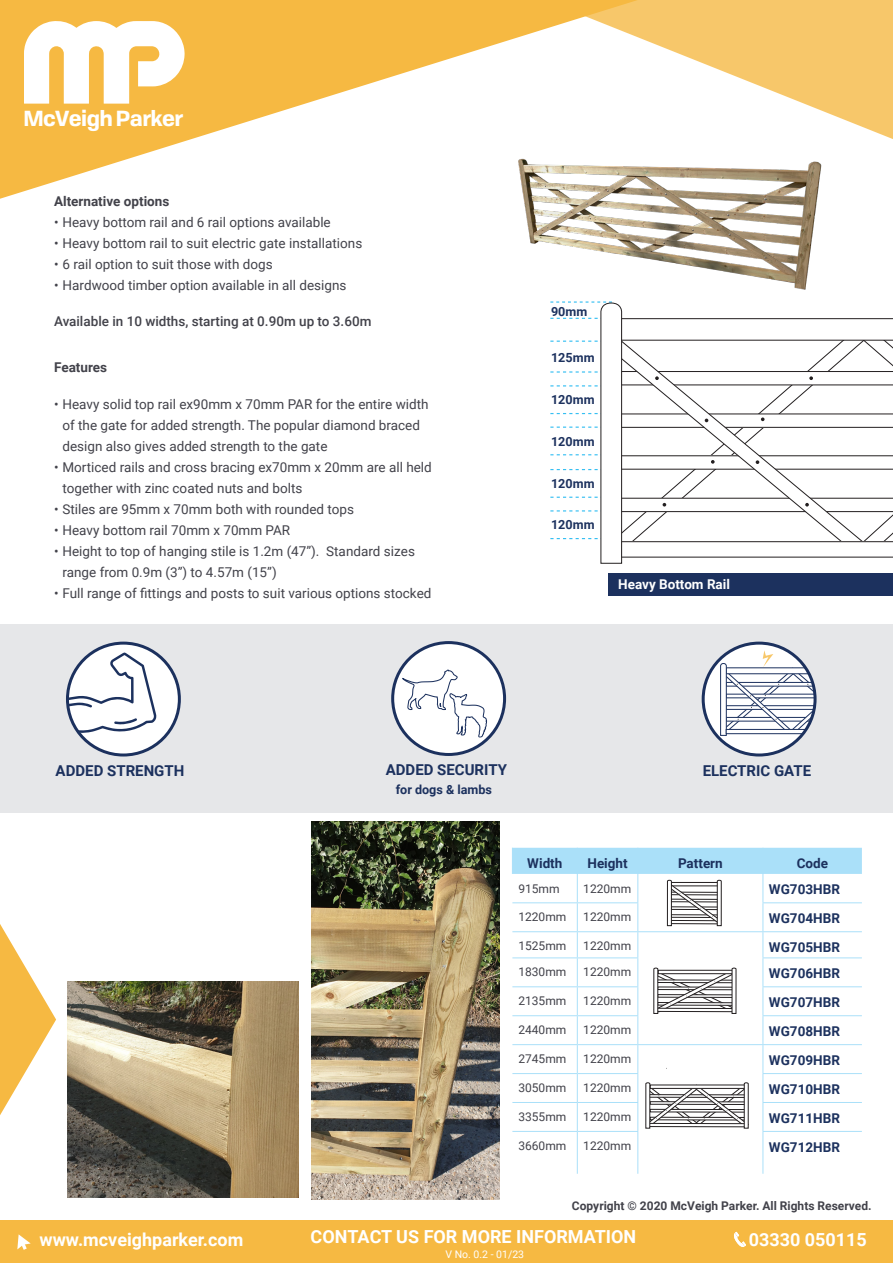
<style>
.page{position:relative;width:893px;height:1263px;background:#fff}
.page>*{position:absolute;margin:0;border:0;box-sizing:border-box;transform-origin:0 0}
.t1{font:700 21.15px "Tofino Pro Personal";letter-spacing:-.03em;color:#fff}
.t2{font:700 18px "Roboto";color:#fff}
.t3{font:700 15px "Roboto";color:#1c315e}
.t4{font:13.5px/21px "Roboto";color:#42424a}
.t5{font:700 13.5px "Roboto";color:#1c315e}
.t6{font:500 13.5px "Roboto";color:#42424a}
.t7{font:700 13.5px "Roboto";color:#42424a}
.t8{font:700 13.5px "Roboto";color:#fff}
.t9{font:700 12.6px "Roboto";color:#1c315e}
.t10{font:12px "Roboto";color:#42424a}
.t11{font:700 12px "Roboto";color:#42424a}
.t12{font:10.5px "Roboto";color:#fff}
</style>
<div class="page">
<div style="left:0;top:624px;width:893px;height:188px;background:#e6e7e9"></div>
<div style="left:393px;top:643px;width:112px;height:111px;background:#fff;border-radius:50%"></div>
<svg style="left:402px;top:669px;width:85px;height:69px"></svg>
<div style="left:391px;top:641px;width:115px;height:115px;border:3px solid #1c315e;border-radius:50%"></div>
<div style="left:703px;top:643px;width:112px;height:112px;background:#fff;border-radius:50%"></div>
<svg style="left:720px;top:650px;width:93px;height:86px"></svg>
<div style="left:702px;top:642px;width:115px;height:114px;border:3px solid #1c315e;border-radius:50%"></div>
<div style="left:67px;top:643px;width:112px;height:112px;background:#fff;border-radius:50%"></div>
<svg style="left:67px;top:652px;width:90px;height:81px"></svg>
<div style="left:66px;top:642px;width:115px;height:114px;border:3px solid #1c315e;border-radius:50%"></div>
<svg style="left:0;top:0;width:544px;height:199px;fill:#f6b942"></svg>
<svg style="left:544px;top:0;width:349px;height:139px;fill:#f7c76a"></svg>
<div style="left:0;top:1220px;width:893px;height:43px;background:#f6b942"></div>
<svg style="left:17px;top:1234px;width:14px;height:16px"></svg>
<svg style="left:734px;top:1232px;width:12px;height:15px"></svg>
<svg style="left:550px;top:301px;width:343px;height:263px"></svg>
<div style="left:609px;top:573px;width:284px;height:23px;background:#1c315e"></div>
<hr style="left:512px;top:1131px;width:65px;height:1px;background:#aae0f9">
<hr style="left:577px;top:1131px;width:61px;height:1px;background:#aae0f9">
<hr style="left:577px;top:1132px;width:1px;height:42px;background:#aae0f9">
<hr style="left:637px;top:1132px;width:1px;height:42px;background:#aae0f9">
<hr style="left:762px;top:1131px;width:100px;height:1px;background:#aae0f9">
<hr style="left:762px;top:1132px;width:1px;height:42px;background:#aae0f9">
<svg style="left:512px;top:848px;width:350px;height:283px"></svg>
<svg style="left:0;top:924px;width:56px;height:191px"></svg>
<img style="left:496px;top:148px;width:326px;height:142px">
<img style="left:311px;top:821px;width:188px;height:379px">
<img style="left:67px;top:982px;width:232px;height:215px">
<svg style="left:24px;top:20px;width:161px;height:84px"></svg>
<p class="t1" style="left:23px;top:101px;width:161px">McVeigh Parker</p>
<p class="t7" style="left:54px;top:191px;width:117px">Alternative options</p>
<p class="t4" style="left:54px;top:211px;width:278px">• Heavy bottom rail and 6 rail options available</p>
<p class="t4" style="left:54px;top:232px;width:310px">• Heavy bottom rail to suit electric gate installations</p>
<p class="t4" style="left:54px;top:253px;width:220px">• 6 rail option to suit those with dogs</p>
<p class="t4" style="left:54px;top:274px;width:294px">• Hardwood timber option available in all designs</p>
<p class="t6" style="left:54px;top:312px;width:319px">Available in 10 widths, starting at 0.90m up to 3.60m</p>
<p class="t7" style="left:54px;top:358px;width:55px">Features</p>
<p class="t4" style="left:63px;top:393px;width:368px;text-indent:-9px">• Heavy solid top rail ex90mm x 70mm PAR for the entire width of the gate for added strength. The popular diamond braced design also gives added strength to the gate</p>
<p class="t4" style="left:63px;top:456px;width:371px;text-indent:-9px">• Morticed rails and cross bracing ex70mm x 20mm are all held together with zinc coated nuts and bolts</p>
<p class="t4" style="left:54px;top:498px;width:302px">• Stiles are 95mm x 70mm both with rounded tops</p>
<p class="t4" style="left:54px;top:519px;width:238px">• Heavy bottom rail 70mm x 70mm PAR</p>
<p class="t4" style="left:63px;top:540px;width:354px;text-indent:-9px">• Height to top of hanging stile is 1.2m (47”). Standard sizes range from 0.9m (3”) to 4.57m (15”)</p>
<p class="t4" style="left:54px;top:582px;width:379px">• Full range of fittings and posts to suit various options stocked</p>
<p class="t9" style="left:551px;top:302px;width:38px">90mm</p>
<p class="t9" style="left:551px;top:348px;width:45px">125mm</p>
<p class="t9" style="left:551px;top:391px;width:45px">120mm</p>
<p class="t9" style="left:551px;top:432px;width:45px">120mm</p>
<p class="t9" style="left:551px;top:475px;width:45px">120mm</p>
<p class="t9" style="left:551px;top:516px;width:45px">120mm</p>
<p class="t8" style="left:618px;top:575px;width:113px">Heavy Bottom Rail</p>
<p class="t3" style="left:56px;top:760px;width:130px">ADDED STRENGTH</p>
<p class="t3" style="left:386px;top:759px;width:123px">ADDED SECURITY</p>
<p class="t3" style="left:703px;top:760px;width:110px">ELECTRIC GATE</p>
<p class="t9" style="left:396px;top:781px;width:98px">for dogs &amp; lambs</p>
<p class="t5" style="left:527px;top:854px;width:37px">Width</p>
<p class="t5" style="left:587px;top:854px;width:42px">Height</p>
<p class="t5" style="left:678px;top:854px;width:46px">Pattern</p>
<p class="t5" style="left:797px;top:854px;width:33px">Code</p>
<p class="t10" style="left:518px;top:880px;width:43px">915mm</p>
<p class="t10" style="left:583px;top:880px;width:49px">1220mm</p>
<p class="t5" style="left:769px;top:880px;width:73px">WG703HBR</p>
<p class="t10" style="left:518px;top:909px;width:49px">1220mm</p>
<p class="t10" style="left:583px;top:909px;width:49px">1220mm</p>
<p class="t5" style="left:769px;top:909px;width:73px">WG704HBR</p>
<p class="t10" style="left:518px;top:938px;width:49px">1525mm</p>
<p class="t10" style="left:583px;top:938px;width:49px">1220mm</p>
<p class="t5" style="left:769px;top:938px;width:73px">WG705HBR</p>
<p class="t10" style="left:518px;top:964px;width:49px">1830mm</p>
<p class="t10" style="left:583px;top:964px;width:49px">1220mm</p>
<p class="t5" style="left:769px;top:964px;width:73px">WG706HBR</p>
<p class="t10" style="left:518px;top:993px;width:49px">2135mm</p>
<p class="t10" style="left:583px;top:993px;width:49px">1220mm</p>
<p class="t5" style="left:769px;top:993px;width:73px">WG707HBR</p>
<p class="t10" style="left:518px;top:1022px;width:49px">2440mm</p>
<p class="t10" style="left:583px;top:1022px;width:49px">1220mm</p>
<p class="t5" style="left:769px;top:1022px;width:73px">WG708HBR</p>
<p class="t10" style="left:518px;top:1050px;width:49px">2745mm</p>
<p class="t10" style="left:583px;top:1050px;width:49px">1220mm</p>
<p class="t5" style="left:769px;top:1050px;width:73px">WG709HBR</p>
<p class="t10" style="left:518px;top:1079px;width:49px">3050mm</p>
<p class="t10" style="left:583px;top:1079px;width:49px">1220mm</p>
<p class="t5" style="left:769px;top:1079px;width:73px">WG710HBR</p>
<p class="t10" style="left:518px;top:1108px;width:49px">3355mm</p>
<p class="t10" style="left:583px;top:1108px;width:49px">1220mm</p>
<p class="t5" style="left:769px;top:1108px;width:73px">WG711HBR</p>
<p class="t10" style="left:518px;top:1137px;width:49px">3660mm</p>
<p class="t10" style="left:583px;top:1137px;width:49px">1220mm</p>
<p class="t5" style="left:769px;top:1137px;width:73px">WG712HBR</p>
<p class="t11" style="left:572px;top:1197px;width:301px">Copyright © 2020 McVeigh Parker. All Rights Reserved.</p>
<p class="t2" style="left:39px;top:1227px;width:205px">www.mcveighparker.com</p>
<p class="t2" style="left:311px;top:1223px;width:327px">CONTACT US FOR MORE INFORMATION</p>
<p class="t2" style="left:749px;top:1227px;width:120px">03330 050115</p>
<p class="t12" style="left:445px;top:1247px;width:80px">V No. 0.2 - 01/23</p>
</div>
